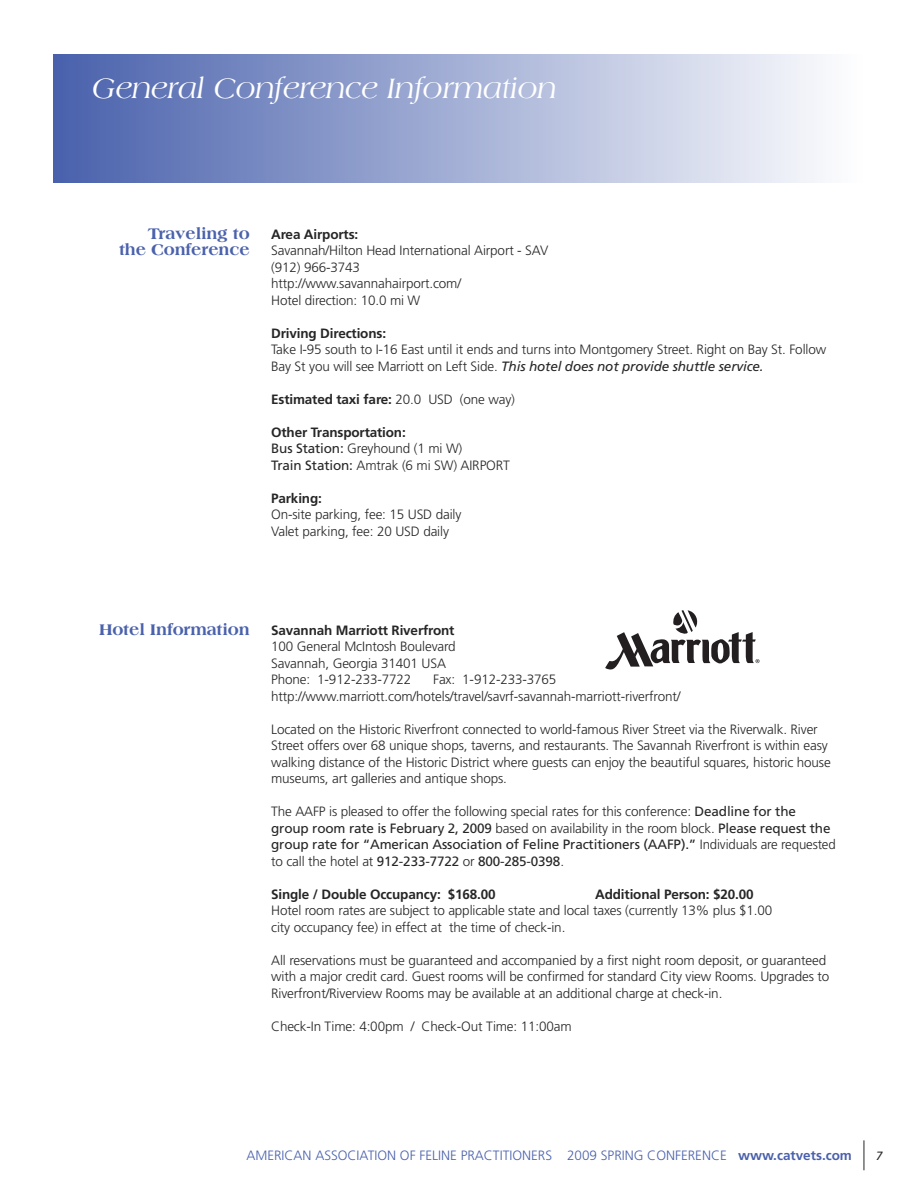
<style>
.page{position:relative;width:918px;height:1188px;background:#fff}
.page>*{position:absolute;margin:0;border:0;box-sizing:border-box;transform-origin:0 0}
.t1{font:italic 30px "Americana";letter-spacing:-.01em;color:#fff}
.t2{font:800 16.5px/16.5px "Americana";letter-spacing:-.01em;color:#4a61ac;text-align:right}
.t3{font:300 13.5px/16.5px "Frutiger";letter-spacing:-.01em;color:#272627}
.t4{font:13.5px/16.5px "Frutiger";letter-spacing:-.01em;color:#272627}
.t5{font:700 13.5px "Frutiger";letter-spacing:-.01em;color:#272627}
.t6{font:300 13.5px "Frutiger";color:#4a61ac}
.t7{font:italic 12px "Frutiger";color:#272627}
.s1{font-weight:400;font-style:italic}
.s2{font-weight:300}
.s3{font-weight:700}
.s4{font-weight:400}
</style>
<div class="page">
<hr style="left:864px;top:1140px;width:1px;height:30px;background:#272627">
<img style="left:54px;top:54px;width:766px;height:128px">
<svg style="left:605px;top:610px;width:155px;height:60px"></svg>
<h1 class="t1" style="left:92px;top:76px;width:466px">General Conference Information</h1>
<p class="t2" style="left:119px;top:226px;width:132px">Traveling to the Conference</p>
<p class="t5" style="left:271px;top:228px;width:89px">Area Airports:</p>
<p class="t3" style="left:271px;top:243px;width:279px">Savannah/Hilton Head International Airport - SAV (912) 966-3743 http://www.savannahairport.com/<br>Hotel direction: 10.0 mi W</p>
<p class="t5" style="left:271px;top:327px;width:116px">Driving Directions:</p>
<p class="t3" style="left:271px;top:342px;width:557px">Take I-95 south to I-16 East until it ends and turns into Montgomery Street. Right on Bay St. Follow<br>Bay St you will see Marriott on Left Side. <span class="s1">This hotel does not provide shuttle service.</span></p>
<p class="t5" style="left:271px;top:393px;width:245px">Estimated taxi fare: <span class="s2">20.0 USD (one way)</span></p>
<p class="t3" style="left:271px;top:425px;width:240px"><span class="s3">Other Transportation:<br></span><span class="s4">Bus Station:</span> Greyhound (1 mi W)<br><span class="s4">Train Station:</span> Amtrak (6 mi SW) AIRPORT</p>
<p class="t5" style="left:271px;top:492px;width:52px">Parking:</p>
<p class="t3" style="left:271px;top:507px;width:192px">On-site parking, fee: 15 USD daily<br>Valet parking, fee: 20 USD daily</p>
<p class="t2" style="left:99px;top:622px;width:152px">Hotel Information</p>
<p class="t5" style="left:271px;top:624px;width:185px">Savannah Marriott Riverfront</p>
<p class="t3" style="left:271px;top:639px;width:186px">100 General McIntosh Boulevard<br>Savannah, Georgia 31401 USA<br>Phone: 1-912-233-7722</p>
<p class="t3" style="left:271px;top:672px;width:411px;text-indent:162px">Fax: 1-912-233-3765 http://www.marriott.com/hotels/travel/savrf-savannah-marriott-riverfront/</p>
<p class="t3" style="left:271px;top:722px;width:561px">Located on the Historic Riverfront connected to world-famous River Street via the Riverwalk. River Street offers over 68 unique shops, taverns, and restaurants. The Savannah Riverfront is within easy walking distance of the Historic District where guests can enjoy the beautiful squares, historic house museums, art galleries and antique shops.</p>
<p class="t4" style="left:271px;top:804px;width:566px"><span class="s2">The AAFP is pleased to offer the following special rates for this conference:</span> Deadline for the group room rate is February 2, 2009 <span class="s2">based on availability in the room block.</span> Please request the group rate for “American Association of Feline Practitioners (AAFP).” <span class="s2">Individuals are requested to call the hotel at</span> 912-233-7722 <span class="s2">or</span> 800-285-0398<span class="s2">.</span></p>
<p class="t5" style="left:271px;top:888px;width:226px">Single / Double Occupancy: $168.00</p>
<p class="t5" style="left:595px;top:888px;width:160px">Additional Person: $20.00</p>
<p class="t3" style="left:271px;top:903px;width:503px">Hotel room rates are subject to applicable state and local taxes (currently 13% plus $1.00 city occupancy fee) in effect at the time of check-in.</p>
<p class="t3" style="left:271px;top:953px;width:560px">All reservations must be guaranteed and accompanied by a first night room deposit, or guaranteed with a major credit card. Guest rooms will be confirmed for standard City view Rooms. Upgrades to<br>Riverfront/Riverview Rooms may be available at an additional charge at check-in.</p>
<p class="t3" style="left:271px;top:1019px;width:302px">Check-In Time: 4:00pm / Check-Out Time: 11:00am</p>
<p class="t6" style="left:246px;top:1150px;width:607px">AMERICAN ASSOCIATION OF FELINE PRACTITIONERS 2009 SPRING CONFERENCE <span class="s3">www.catvets.com</span></p>
<p class="t7" style="left:876px;top:1151px;width:8px">7</p>
</div>
